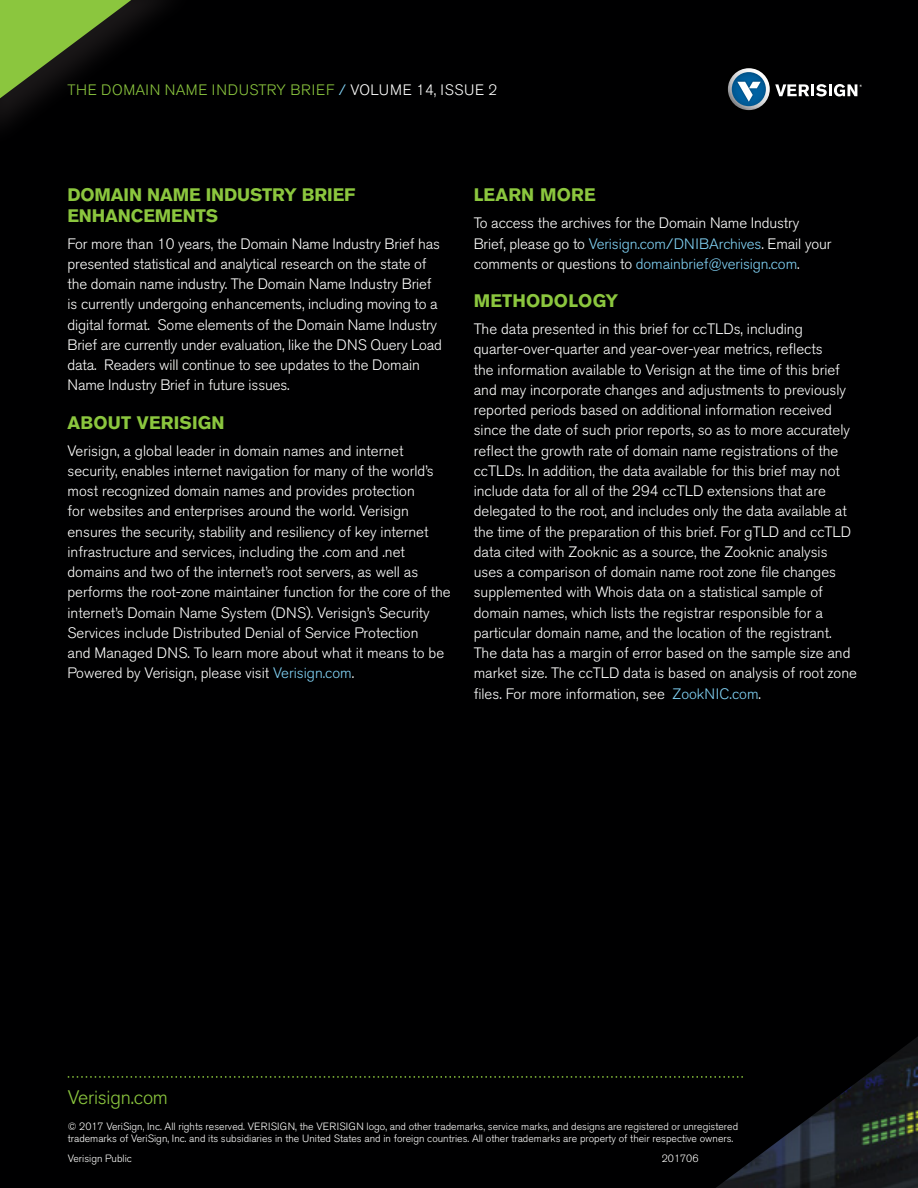
<style>
.page{position:relative;width:918px;height:1188px;background:#000001}
.page>*{position:absolute;margin:0;border:0;box-sizing:border-box;transform-origin:0 0}
.t1{font:300 19.5px "Akzidenz Grotesk BQ";letter-spacing:-.01em;color:#8bc63e}
.Level_1_Heading{font:700 18px/20.2px "Akzidenz Grotesk BQ";letter-spacing:-.01em;color:#8bc63e}
.Level_1_Heading-2{font:700 18px "Akzidenz Grotesk BQ";letter-spacing:.01em;color:#8bc63e}
.Body_Copy{font:300 15px/20.2px "Akzidenz Grotesk BQ";color:#fff}
.Level_1_Heading-3{font:300 15px/20.2px "Akzidenz Grotesk BQ";letter-spacing:-.01em;color:#fff}
.Standout_Paragraph{font:300 15px "Akzidenz Grotesk BQ";letter-spacing:.04em;color:#8bc63e}
.t2{font:300 10.5px/12.6px "Akzidenz Grotesk BQ";color:#fff}
.s1{color:#81d2f5}
.s2{color:#fff}
</style>
<div class="page">
<svg style="left:728px;top:68px;width:42px;height:42px"></svg>
<svg style="left:728px;top:72px;width:38px;height:38px"></svg>
<svg style="left:775px;top:84px;width:87px;height:13px"></svg>
<img style="left:716px;top:1037px;width:202px;height:151px">
<svg style="left:68px;top:1076px;width:675px;height:2px"></svg>
<svg style="left:0;top:0;width:163px;height:119px"></svg>
<p class="Standout_Paragraph" style="left:68px;top:82px;width:431px">THE DOMAIN NAME INDUSTRY BRIEF <span class="s1">/</span> <span class="s2">VOLUME 14, ISSUE 2</span></p>
<p class="Level_1_Heading" style="left:68px;top:185px;width:289px">DOMAIN NAME INDUSTRY BRIEF<br>ENHANCEMENTS</p>
<p class="Level_1_Heading-3" style="left:68px;top:234px;width:376px">For more than 10 years, the Domain Name Industry Brief has presented statistical and analytical research on the state of the domain name industry. The Domain Name Industry Brief is currently undergoing enhancements, including moving to a digital format. Some elements of the Domain Name Industry Brief are currently under evaluation, like the DNS Query Load data. Readers will continue to see updates to the Domain Name Industry Brief in future issues.</p>
<p class="Level_1_Heading-2" style="left:68px;top:412px;width:159px">ABOUT VERISIGN</p>
<p class="Body_Copy" style="left:68px;top:441px;width:385px">Verisign, a global leader in domain names and internet security, enables internet navigation for many of the world’s most recognized domain names and provides protection<br>for websites and enterprises around the world. Verisign ensures the security, stability and resiliency of key internet infrastructure and services, including the .com and .net domains and two of the internet’s root servers, as well as performs the root-zone maintainer function for the core of the internet’s Domain Name System (DNS). Verisign’s Security Services include Distributed Denial of Service Protection<br>and Managed DNS. To learn more about what it means to be Powered by Verisign, please visit <span class="s1">Verisign.com</span>.</p>
<p class="Level_1_Heading-2" style="left:474px;top:185px;width:124px">LEARN MORE</p>
<p class="Body_Copy" style="left:474px;top:213px;width:359px">To access the archives for the Domain Name Industry<br>Brief, please go to <span class="s1">Verisign.com/DNIBArchives</span>. Email your comments or questions to <span class="s1">domainbrief@verisign.com</span>.</p>
<p class="Level_1_Heading-2" style="left:474px;top:291px;width:146px">METHODOLOGY</p>
<p class="Body_Copy" style="left:474px;top:319px;width:385px">The data presented in this brief for ccTLDs, including quarter-over-quarter and year-over-year metrics, reflects<br>the information available to Verisign at the time of this brief and may incorporate changes and adjustments to previously reported periods based on additional information received since the date of such prior reports, so as to more accurately reflect the growth rate of domain name registrations of the ccTLDs. In addition, the data available for this brief may not include data for all of the 294 ccTLD extensions that are delegated to the root, and includes only the data available at the time of the preparation of this brief. For gTLD and ccTLD data cited with Zooknic as a source, the Zooknic analysis uses a comparison of domain name root zone file changes supplemented with Whois data on a statistical sample of domain names, which lists the registrar responsible for a particular domain name, and the location of the registrant.<br>The data has a margin of error based on the sample size and market size. The ccTLD data is based on analysis of root zone files. For more information, see <span class="s1">ZookNIC.com</span>.</p>
<p class="t1" style="left:68px;top:1086px;width:102px">Verisign.com</p>
<p class="t2" style="left:68px;top:1120px;width:672px">© 2017 VeriSign, Inc. All rights reserved. VERISIGN, the VERISIGN logo, and other trademarks, service marks, and designs are registered or unregistered trademarks of VeriSign, Inc. and its subsidiaries in the United States and in foreign countries. All other trademarks are property of their respective owners.</p>
<p class="t2" style="left:68px;top:1152px;width:66px">Verisign Public</p>
<p class="t2" style="left:662px;top:1152px;width:38px">201706</p>
</div>
